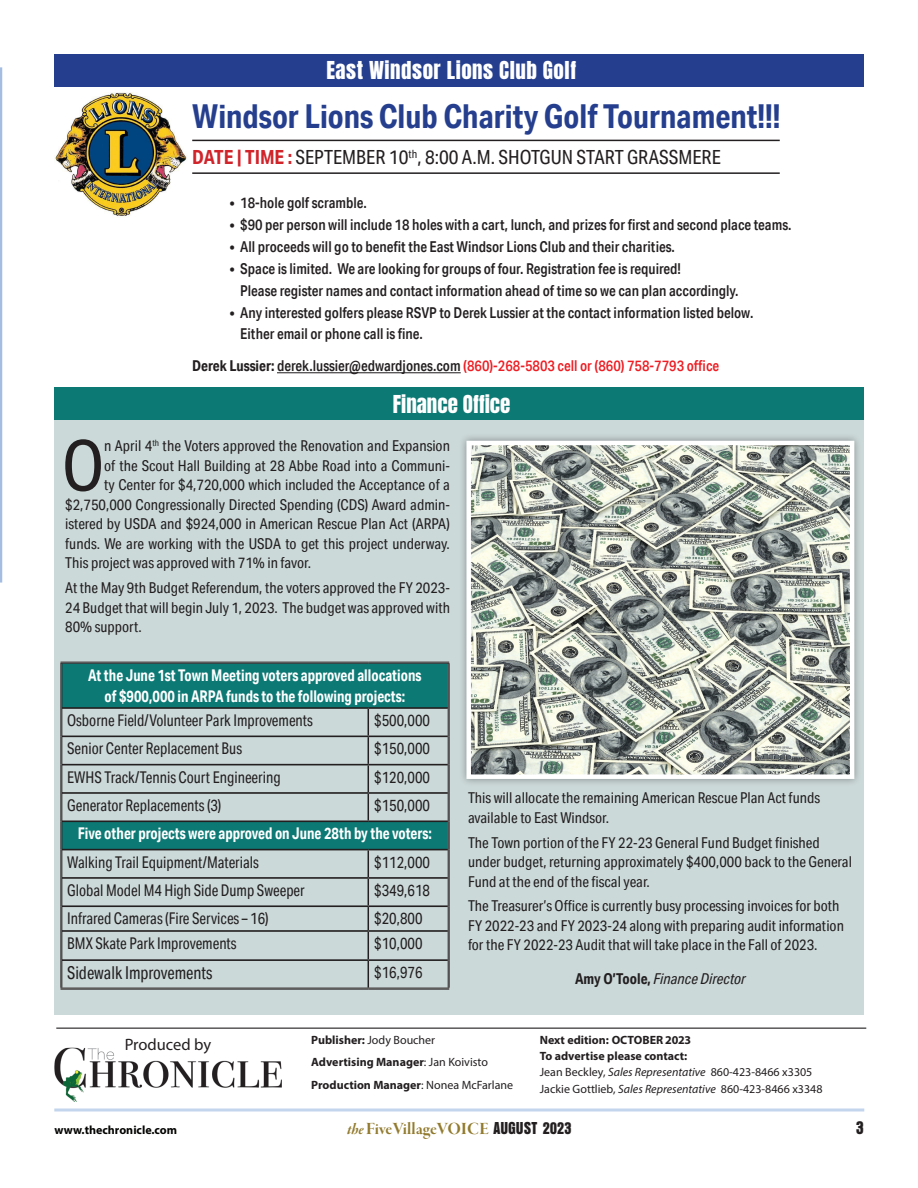
<style>
.page{position:relative;width:918px;height:1188px;background:#fff}
.page>*{position:absolute;margin:0;border:0;box-sizing:border-box;transform-origin:0 0}
.Copy{font:69.6px "Aktiv Grotesk Cd";color:#231f20}
.Copy-2{font:700 33px "Aktiv Grotesk Cd";color:#253f8e}
.Head{font:21px "Anton";letter-spacing:.025em;color:#fff}
.Head-2{font:21px "Anton";color:#fff}
.Copy-3{font:19.5px "Aktiv Grotesk Cd";color:#231f20}
.t1{font:19.5px "Anzeigen Gro";color:#231f20}
.t2{font:18px "Garamond Premr Pro Bd Disp";letter-spacing:.005em;color:#927b2e}
.Copy-4{font:17.85px "Aktiv Grotesk Cd";color:#231f20;scale:.93 1}
.t3{font:16.5px "Myriad Pro";letter-spacing:-.005em;color:#231f20}
.Copy-5{font:16.2px "Aktiv Grotesk Cd";color:#231f20;scale:.93 1}
.Copy-6{font:700 16.2px/21px "Aktiv Grotesk Cd";color:#fff;text-align:center;scale:.93 1}
.Copy-7{font:15px/19.5px "Aktiv Grotesk Cd";color:#231f20}
.Copy-8{font:500 15px "Aktiv Grotesk Cd";color:#231f20}
.Copy-9{font:500 15px "Aktiv Grotesk Cd";color:#ee1d23}
.Copy-10{font:italic 15px "Aktiv Grotesk Cd";color:#231f20}
.t4{font:12px "Myriad Pro";color:#231f20}
.t5{font:700 12px "Myriad Pro";color:#231f20}
.t6{font:700 12px "Myriad Pro";color:#040503}
.s1{font-weight:700;color:#d1232a}
.s2{font-weight:700;color:#231f20}
.s3{color:#231f20}
.s4{font-weight:700;font-style:normal}
.s5{font-weight:700}
.s6{font-weight:400}
.s7{font-style:italic}
.s8{font-family:"Garamond Premr Pro Bd It Disp";font-size:16.5px}
.s9{font-family:"Anzeigen Gro";color:#231f20}
</style>
<div class="page">
<svg style="left:54px;top:1108px;width:810px;height:4px;background:#d1dff0"></svg>
<div style="left:54px;top:414px;width:810px;height:601px;background:#ccd9d9"></div>
<svg style="left:0;top:67px;width:3px;height:516px;background:#bacde7"></svg>
<img style="left:54px;top:1048px;width:228px;height:54px">
<hr style="left:56px;top:1028px;width:810px;height:1px;background:#231f20">
<div style="left:54px;top:387px;width:810px;height:33px;background:#0c7974"></div>
<hr style="left:277px;top:372px;width:184px;height:1px;background:#231f20">
<div style="left:54px;top:54px;width:810px;height:33px;background:#253f8e"></div>
<img style="left:55px;top:93px;width:133px;height:125px">
<hr style="left:192px;top:140px;width:588px;height:1px;background:#231f20">
<hr style="left:192px;top:172px;width:588px;height:2px;background:#231f20">
<svg style="left:63px;top:664px;width:385px;height:185px"></svg>
<hr style="left:60px;top:663px;width:2px;height:45px;background:#fff">
<hr style="left:60px;top:662px;width:308px;height:1px;background:#231f20">
<hr style="left:60px;top:663px;width:308px;height:1px;background:#231f20">
<hr style="left:368px;top:662px;width:81px;height:1px;background:#231f20">
<hr style="left:368px;top:663px;width:81px;height:1px;background:#231f20">
<hr style="left:60px;top:988px;width:308px;height:1px;background:#231f20">
<hr style="left:60px;top:989px;width:308px;height:1px;background:#231f20">
<hr style="left:368px;top:988px;width:81px;height:1px;background:#231f20">
<hr style="left:368px;top:989px;width:81px;height:1px;background:#231f20">
<hr style="left:60px;top:663px;width:1px;height:45px;background:#231f20">
<hr style="left:62px;top:663px;width:1px;height:45px;background:#231f20">
<hr style="left:448px;top:663px;width:1px;height:45px;background:#231f20">
<hr style="left:449px;top:663px;width:1px;height:45px;background:#231f20">
<svg style="left:60px;top:708px;width:3px;height:280px"></svg>
<svg style="left:448px;top:708px;width:2px;height:280px"></svg>
<hr style="left:62px;top:707px;width:306px;height:2px;background:#231f20">
<hr style="left:368px;top:707px;width:80px;height:2px;background:#231f20">
<hr style="left:62px;top:736px;width:306px;height:1px;background:#231f20">
<hr style="left:368px;top:736px;width:80px;height:1px;background:#231f20">
<hr style="left:62px;top:764px;width:306px;height:1px;background:#231f20">
<hr style="left:368px;top:764px;width:80px;height:1px;background:#231f20">
<hr style="left:62px;top:792px;width:306px;height:2px;background:#231f20">
<hr style="left:368px;top:792px;width:80px;height:2px;background:#231f20">
<hr style="left:62px;top:820px;width:306px;height:2px;background:#231f20">
<hr style="left:368px;top:820px;width:80px;height:2px;background:#231f20">
<hr style="left:62px;top:849px;width:306px;height:1px;background:#231f20">
<hr style="left:368px;top:849px;width:80px;height:1px;background:#231f20">
<hr style="left:62px;top:877px;width:306px;height:2px;background:#231f20">
<hr style="left:368px;top:877px;width:80px;height:2px;background:#231f20">
<hr style="left:62px;top:905px;width:306px;height:2px;background:#231f20">
<hr style="left:368px;top:905px;width:80px;height:2px;background:#231f20">
<hr style="left:62px;top:930px;width:306px;height:2px;background:#231f20">
<hr style="left:368px;top:930px;width:80px;height:2px;background:#231f20">
<hr style="left:62px;top:959px;width:306px;height:2px;background:#231f20">
<hr style="left:368px;top:959px;width:80px;height:2px;background:#231f20">
<svg style="left:368px;top:709px;width:1px;height:111px"></svg>
<svg style="left:368px;top:850px;width:1px;height:138px"></svg>
<div style="left:459px;top:433px;width:403px;height:354px;background:#231f20;opacity:.4"></div>
<img style="left:471px;top:446px;width:378px;height:328px">
<div style="left:466px;top:441px;width:388px;height:338px;border:4px solid #fff"></div>
<p class="Head" style="left:326px;top:60px;width:251px">East Windsor Lions Club Golf</p>
<p class="Copy-2" style="left:192px;top:96px;width:590px">Windsor Lions Club Charity Golf Tournament!!!</p>
<p class="Copy-3" style="left:192px;top:146px;width:530px"><span class="s1">DATE | TIME :</span> SEPTEMBER 10<sup>th</sup>, 8:00 A.M. SHOTGUN START GRASSMERE</p>
<p class="Copy-8" style="left:230px;top:194px;width:139px">• 18-hole golf scramble.</p>
<p class="Copy-8" style="left:230px;top:216px;width:563px">• $90 per person will include 18 holes with a cart, lunch, and prizes for first and second place teams.</p>
<p class="Copy-8" style="left:230px;top:238px;width:447px">• All proceeds will go to benefit the East Windsor Lions Club and their charities.</p>
<p class="Copy-8" style="left:230px;top:259px;width:453px">• Space is limited. We are looking for groups of four. Registration fee is required!</p>
<p class="Copy-8" style="left:240px;top:281px;width:500px">Please register names and contact information ahead of time so we can plan accordingly.</p>
<p class="Copy-8" style="left:230px;top:303px;width:525px">• Any interested golfers please RSVP to Derek Lussier at the contact information listed below.</p>
<p class="Copy-8" style="left:240px;top:325px;width:184px">Either email or phone call is fine.</p>
<p class="Copy-9" style="left:192px;top:357px;width:529px"><span class="s2">Derek Lussier:</span> <span class="s3">derek.lussier@edwardjones.com</span> (860)-268-5803 cell or (860) 758-7793 office</p>
<p class="Head-2" style="left:393px;top:393px;width:119px">Finance Office</p>
<p class="Copy" style="left:62px;top:424px;width:44px">O</p>
<p class="Copy-7" style="left:104px;top:436px;width:347px">n April 4<sup>th</sup> the Voters approved the Renovation and Expansion</p>
<p class="Copy-7" style="left:104px;top:456px;width:347px">of the Scout Hall Building at 28 Abbe Road into a Communi-</p>
<p class="Copy-7" style="left:104px;top:475px;width:347px">ty Center for $4,720,000 which included the Acceptance of a</p>
<p class="Copy-7" style="left:65px;top:495px;width:386px">$2,750,000 Congressionally Directed Spending (CDS) Award admin-</p>
<p class="Copy-7" style="left:65px;top:514px;width:386px">istered by USDA and $924,000 in American Rescue Plan Act (ARPA)</p>
<p class="Copy-7" style="left:65px;top:534px;width:386px">funds. We are working with the USDA to get this project underway.</p>
<p class="Copy-7" style="left:65px;top:553px;width:247px">This project was approved with 71% in favor.</p>
<p class="Copy-7" style="left:65px;top:578px;width:386px;text-align:justify">At the May 9th Budget Referendum, the voters approved the FY 2023- 24 Budget that will begin July 1, 2023. The budget was approved with 80% support.</p>
<p class="Copy-6" style="left:88px;top:664px;width:360px">At the June 1st Town Meeting voters approved allocations of $900,000 in ARPA funds to the following projects:</p>
<p class="Copy-5" style="left:67px;top:711px;width:266px">Osborne Field/Volunteer Park Improvements</p>
<p class="Copy-5" style="left:374px;top:711px;width:62px">$500,000</p>
<p class="Copy-5" style="left:67px;top:739px;width:189px">Senior Center Replacement Bus</p>
<p class="Copy-5" style="left:374px;top:739px;width:62px">$150,000</p>
<p class="Copy-5" style="left:67px;top:767px;width:231px">EWHS Track/Tennis Court Engineering</p>
<p class="Copy-5" style="left:374px;top:767px;width:62px">$120,000</p>
<p class="Copy-5" style="left:67px;top:796px;width:167px">Generator Replacements (3)</p>
<p class="Copy-5" style="left:374px;top:796px;width:62px">$150,000</p>
<p class="Copy-6" style="left:78px;top:823px;width:382px">Five other projects were approved on June 28th by the voters:</p>
<p class="Copy-5" style="left:67px;top:852px;width:208px">Walking Trail Equipment/Materials</p>
<p class="Copy-5" style="left:374px;top:852px;width:62px">$112,000</p>
<p class="Copy-5" style="left:67px;top:881px;width:257px">Global Model M4 High Side Dump Sweeper</p>
<p class="Copy-5" style="left:374px;top:881px;width:62px">$349,618</p>
<p class="Copy-5" style="left:67px;top:909px;width:218px">Infrared Cameras (Fire Services – 16)</p>
<p class="Copy-5" style="left:374px;top:909px;width:53px">$20,800</p>
<p class="Copy-5" style="left:67px;top:934px;width:184px">BMX Skate Park Improvements</p>
<p class="Copy-5" style="left:374px;top:934px;width:53px">$10,000</p>
<p class="Copy-4" style="left:67px;top:962px;width:158px">Sidewalk Improvements</p>
<p class="Copy-5" style="left:374px;top:963px;width:53px">$16,976</p>
<p class="Copy-7" style="left:468px;top:788px;width:354px">This will allocate the remaining American Rescue Plan Act funds available to East Windsor.</p>
<p class="Copy-7" style="left:468px;top:832px;width:386px">The Town portion of the FY 22-23 General Fund Budget finished under budget, returning approximately $400,000 back to the General<br>Fund at the end of the fiscal year.</p>
<p class="Copy-7" style="left:468px;top:896px;width:378px">The Treasurer’s Office is currently busy processing invoices for both<br>FY 2022-23 and FY 2023-24 along with preparing audit information for the FY 2022-23 Audit that will take place in the Fall of 2023.</p>
<p class="Copy-10" style="left:575px;top:970px;width:172px"><span class="s4">Amy O’Toole,</span> Finance Director</p>
<p class="t3" style="left:125px;top:1034px;width:88px">Produced by</p>
<p class="t4" style="left:311px;top:1032px;width:125px"><span class="s5">Publisher:</span> Jody Boucher</p>
<p class="t5" style="left:311px;top:1055px;width:178px">Advertising Manager<span class="s6">: Jan Koivisto</span></p>
<p class="t5" style="left:311px;top:1077px;width:203px">Production Manager<span class="s6">: Nonea McFarlane</span></p>
<p class="t5" style="left:540px;top:1032px;width:153px">Next edition: OCTOBER 2023</p>
<p class="t5" style="left:540px;top:1048px;width:149px">To advertise please contact:</p>
<p class="t4" style="left:540px;top:1065px;width:274px">Jean Beckley, <span class="s7">Sales Representative</span> 860-423-8466 x3305</p>
<p class="t4" style="left:540px;top:1081px;width:284px">Jackie Gottlieb, <span class="s7">Sales Representative</span> 860-423-8466 x3348</p>
<p class="t6" style="left:54px;top:1122px;width:124px">www.thechronicle.com</p>
<p class="t2" style="left:347px;top:1119px;width:226px"><span class="s8">the</span> FiveVillageVOICE <span class="s9">AUGUST 2023</span></p>
<h3 class="t1" style="left:856px;top:1117px;width:9px">3</h3>
</div>
